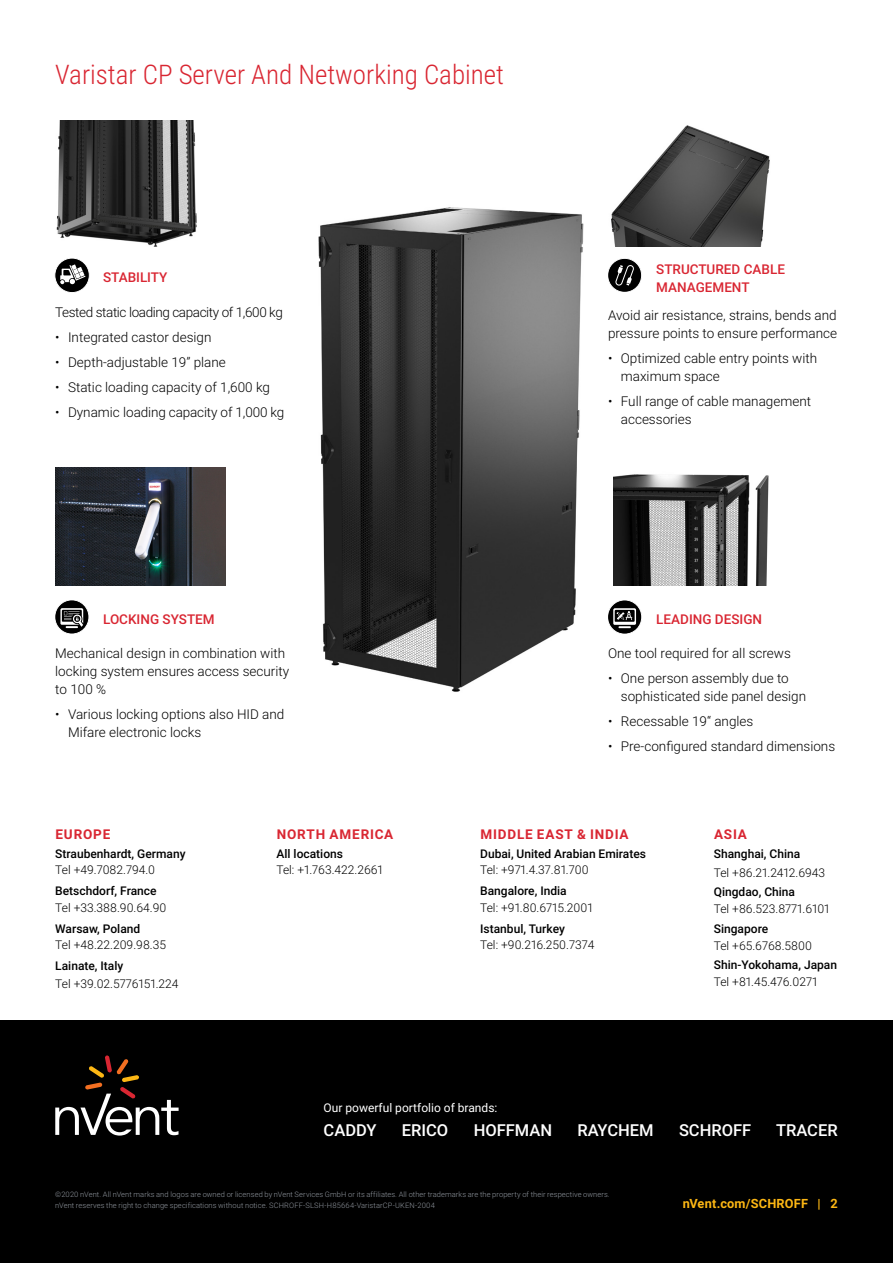
<style>
.page{position:relative;width:893px;height:1263px;background:#fff}
.page>*{position:absolute;margin:0;border:0;box-sizing:border-box;transform-origin:0 0}
.main_Caddy_header{font:300 27px "Roboto Condensed";color:#d92632}
.t1{font:500 16.5px "Roboto";color:#fff}
.bullet{font:300 13.5px/18px "Roboto";color:#000}
.bullet-2{font:500 13.5px/18px "Roboto";color:#d92632}
.bullet-3{font:300 13.5px "Roboto";letter-spacing:-.03em;color:#000}
.Country_Red_-_nVent{font:700 13.5px "Roboto";letter-spacing:.06em;color:#d92632}
.Country_Red_-_nVent-2{font:700 13.5px "Roboto";letter-spacing:.06em;color:#d92732}
.nVent_com_Yellow_-_n{font:700 12.75px "Roboto";letter-spacing:.015em;color:#fdb714}
.Phone_Fax_Email_Blac{font:300 12px/16.5px "Roboto";color:#000}
.Phone_Fax_Email_Blac-2{font:500 12px/16.5px "Roboto";color:#000}
.Phone_Asia_Pacific{font:300 12px "Roboto";color:#000}
.Phone_Asia_Pacific-2{font:500 12px "Roboto";color:#000}
.t2{font:12px "Roboto";color:#fff}
.Copyright_Standards{font:300 7.5px/10.5px "Roboto";letter-spacing:.01em;color:#90969e}
.s1{font-weight:500}
.s2{font-weight:300}
</style>
<div class="page">
<img style="left:56px;top:120px;width:141px;height:126px">
<div style="left:0;top:1020px;width:893px;height:243px;background:#000"></div>
<svg style="left:55px;top:1055px;width:124px;height:80px"></svg>
<img style="left:613px;top:474px;width:156px;height:112px">
<img style="left:611px;top:125px;width:159px;height:121px">
<img style="left:55px;top:468px;width:171px;height:118px">
<img style="left:318px;top:207px;width:266px;height:485px">
<svg style="left:55px;top:600px;width:33px;height:33px"></svg>
<svg style="left:608px;top:600px;width:33px;height:33px"></svg>
<svg style="left:608px;top:259px;width:33px;height:33px"></svg>
<svg style="left:54px;top:258px;width:36px;height:35px"></svg>
<p class="main_Caddy_header" style="left:55px;top:55px;width:450px">Varistar CP Server And Networking Cabinet</p>
<p class="bullet-2" style="left:103px;top:268px;width:66px">STABILITY</p>
<p class="bullet-3" style="left:55px;top:303px;width:229px">Tested static loading capacity of 1,600 kg</p>
<p class="bullet" style="left:55px;top:328px;width:158px">• Integrated castor design</p>
<p class="bullet" style="left:55px;top:353px;width:172px">• Depth-adjustable 19” plane</p>
<p class="bullet" style="left:55px;top:377px;width:216px">• Static loading capacity of 1,600 kg</p>
<p class="bullet" style="left:55px;top:402px;width:231px">• Dynamic loading capacity of 1,000 kg</p>
<p class="bullet-2" style="left:656px;top:260px;width:130px">STRUCTURED CABLE<br>MANAGEMENT</p>
<p class="bullet" style="left:608px;top:306px;width:231px">Avoid air resistance, strains, bends and pressure points to ensure performance</p>
<p class="bullet" style="left:621px;top:349px;width:198px;text-indent:-13px">• Optimized cable entry points with maximum space</p>
<p class="bullet" style="left:621px;top:392px;width:192px;text-indent:-13px">• Full range of cable management accessories</p>
<p class="bullet-2" style="left:103px;top:610px;width:113px">LOCKING SYSTEM</p>
<p class="bullet-2" style="left:656px;top:610px;width:107px">LEADING DESIGN</p>
<p class="bullet" style="left:55px;top:644px;width:236px">Mechanical design in combination with locking system ensures access security to 100 %</p>
<p class="bullet" style="left:68px;top:705px;width:218px;text-indent:-13px">• Various locking options also HID and<br>Mifare electronic locks</p>
<p class="Country_Red_-_nVent" style="left:56px;top:825px;width:56px">EUROPE</p>
<p class="Phone_Asia_Pacific-2" style="left:55px;top:845px;width:132px">Straubenhardt, Germany</p>
<p class="Phone_Asia_Pacific" style="left:55px;top:862px;width:101px">Tel +49.7082.794.0</p>
<p class="Phone_Asia_Pacific-2" style="left:55px;top:882px;width:103px">Betschdorf, France</p>
<p class="Phone_Asia_Pacific" style="left:55px;top:899px;width:113px">Tel +33.388.90.64.90</p>
<p class="Phone_Asia_Pacific-2" style="left:55px;top:920px;width:87px">Warsaw, Poland</p>
<p class="Phone_Asia_Pacific" style="left:55px;top:936px;width:112px">Tel +48.22.209.98.35</p>
<p class="Phone_Asia_Pacific-2" style="left:55px;top:957px;width:70px">Lainate, Italy</p>
<p class="Phone_Asia_Pacific" style="left:55px;top:975px;width:125px">Tel +39.02.5776151.224</p>
<p class="Country_Red_-_nVent-2" style="left:277px;top:825px;width:118px">NORTH AMERICA</p>
<p class="Phone_Fax_Email_Blac" style="left:276px;top:845px;width:108px"><span class="s1">All locations<br></span>Tel: +1.763.422.2661</p>
<p class="bullet" style="left:608px;top:644px;width:184px">One tool required for all screws</p>
<p class="bullet" style="left:621px;top:669px;width:187px;text-indent:-13px">• One person assembly due to sophisticated side panel design</p>
<p class="bullet" style="left:608px;top:712px;width:147px">• Recessable 19“ angles</p>
<p class="bullet" style="left:608px;top:737px;width:229px">• Pre-configured standard dimensions</p>
<p class="Country_Red_-_nVent" style="left:480px;top:825px;width:150px">MIDDLE EAST &amp; INDIA</p>
<p class="Phone_Fax_Email_Blac-2" style="left:480px;top:845px;width:167px">Dubai, United Arabian Emirates<br><span class="s2">Tel: +971.4.37.81.700</span></p>
<p class="Phone_Fax_Email_Blac" style="left:480px;top:882px;width:114px"><span class="s1">Bangalore, India<br></span>Tel: +91.80.6715.2001</p>
<p class="Phone_Fax_Email_Blac" style="left:480px;top:919px;width:116px"><span class="s1">Istanbul, Turkey<br></span>Tel: +90.216.250.7374</p>
<p class="Country_Red_-_nVent" style="left:714px;top:825px;width:34px">ASIA</p>
<p class="Phone_Fax_Email_Blac-2" style="left:714px;top:845px;width:88px">Shanghai, China</p>
<p class="Phone_Fax_Email_Blac" style="left:714px;top:864px;width:113px">Tel +86.21.2412.6943</p>
<p class="Phone_Fax_Email_Blac-2" style="left:714px;top:883px;width:83px">Qingdao, China</p>
<p class="Phone_Fax_Email_Blac" style="left:714px;top:900px;width:117px">Tel +86.523.8771.6101</p>
<p class="Phone_Fax_Email_Blac-2" style="left:714px;top:920px;width:56px">Singapore</p>
<p class="Phone_Fax_Email_Blac" style="left:714px;top:937px;width:100px">Tel +65.6768.5800</p>
<p class="Phone_Fax_Email_Blac-2" style="left:714px;top:956px;width:125px">Shin-Yokohama, Japan</p>
<p class="Phone_Fax_Email_Blac" style="left:714px;top:973px;width:105px">Tel +81.45.476.0271</p>
<p class="t2" style="left:324px;top:1100px;width:175px">Our powerful portfolio of brands:</p>
<p class="t1" style="left:324px;top:1119px;width:55px">CADDY</p>
<p class="t1" style="left:402px;top:1119px;width:48px">ERICO</p>
<p class="t1" style="left:474px;top:1119px;width:80px">HOFFMAN</p>
<p class="t1" style="left:577px;top:1119px;width:78px">RAYCHEM</p>
<p class="t1" style="left:679px;top:1119px;width:74px">SCHROFF</p>
<p class="t1" style="left:776px;top:1119px;width:63px">TRACER</p>
<p class="Copyright_Standards" style="left:55px;top:1189px;width:556px">©2020 nVent. All nVent marks and logos are owned or licensed by nVent Services GmbH or its affiliates. All other trademarks are the property of their respective owners. nVent reserves the right to change specifications without notice. SCHROFF-SLSH-H85664-VaristarCP-UKEN-2004</p>
<p class="nVent_com_Yellow_-_n" style="left:683px;top:1194px;width:156px">nVent.com/SCHROFF | 2</p>
</div>
